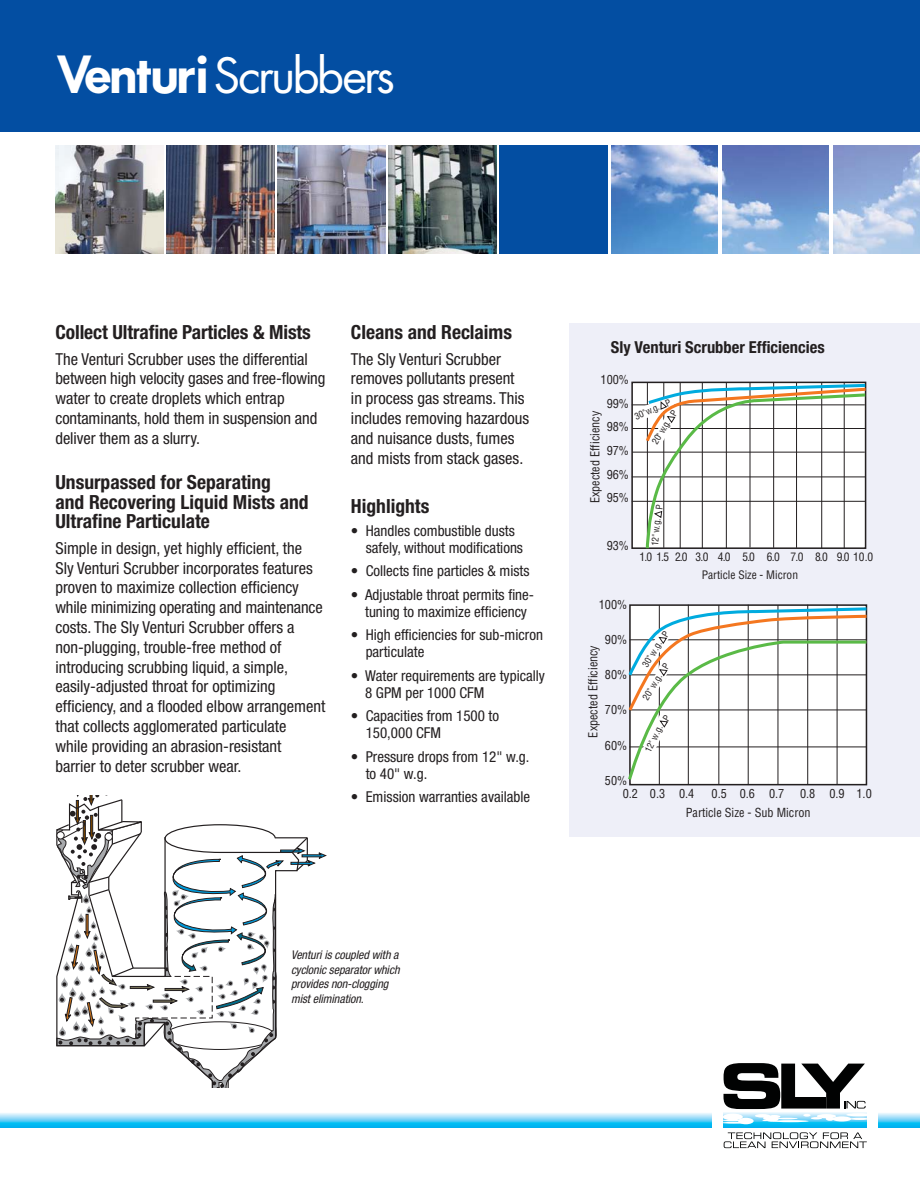
<style>
.page{position:relative;width:920px;height:1188px;background:#fff}
.page>*{position:absolute;margin:0;border:0;box-sizing:border-box;transform-origin:0 0}
.t1{font:47.25px "Futura";letter-spacing:-.06em;color:#fff}
.t2{font:700 condensed 19.5px/19.5px "Helvetica Neue LT Std";color:#231f20}
.t3{font:condensed 16.5px/19.8px "Helvetica Neue LT Std";color:#231f20}
.t4{font:700 condensed 16.5px "Helvetica Neue LT Std";color:#231f20}
.t5{font:condensed 15px/17.2px "Helvetica Neue LT Std";color:#231f20}
.t6{font:condensed 12.15px/23.7px "Helvetica";color:#231f20}
.t7{font:italic condensed 12px/14.4px "Helvetica Neue LT Std";letter-spacing:-.005em;color:#231f20}
.t8{font:condensed 11.4px "Helvetica";color:#231f20}
.t9{font:condensed 9.15px "Helvetica";color:#231f20}
.s1{font-weight:600}
</style>
<div class="page">
<div style="left:568px;top:323px;width:351px;height:513px;background:#eeeff8"></div>
<div style="left:0;top:0;width:919px;height:132px;background:#034ea2"></div>
<div style="left:629px;top:604px;width:238px;height:181px;border:2px solid #231f20"></div>
<hr style="left:836px;top:605px;width:1px;height:180px;background:#231f20">
<hr style="left:807px;top:605px;width:1px;height:180px;background:#231f20">
<hr style="left:777px;top:605px;width:1px;height:179px;background:#231f20">
<hr style="left:747px;top:605px;width:1px;height:180px;background:#231f20">
<hr style="left:718px;top:605px;width:1px;height:179px;background:#231f20">
<hr style="left:687px;top:605px;width:1px;height:180px;background:#231f20">
<hr style="left:658px;top:605px;width:1px;height:180px;background:#231f20">
<svg style="left:723px;top:1132px;width:143px;height:16px"></svg>
<svg style="left:723px;top:1121px;width:142px;height:6px"></svg>
<div style="left:738px;top:1118px;width:15px;height:6px;background:#fff;border-radius:50%"></div>
<hr style="left:721px;top:1122px;width:25px;height:2px;background:#fff;border-radius:50%">
<hr style="left:772px;top:1120px;width:36px;height:2px;background:#fff;border-radius:50%">
<svg style="left:723px;top:1063px;width:142px;height:58px"></svg>
<svg style="left:0;top:1113px;width:711px;height:14px;background:#66d1f6"></svg>
<svg style="left:878px;top:1113px;width:41px;height:14px"></svg>
<hr style="left:631px;top:501px;width:234px;height:1px;background:#231f20">
<hr style="left:631px;top:477px;width:234px;height:1px;background:#231f20">
<hr style="left:632px;top:452px;width:232px;height:1px;background:#231f20">
<hr style="left:632px;top:428px;width:233px;height:1px;background:#231f20">
<hr style="left:631px;top:404px;width:233px;height:1px;background:#231f20">
<svg style="left:56px;top:795px;width:270px;height:293px"></svg>
<img style="left:55px;top:145px;width:108px;height:108px">
<img style="left:166px;top:145px;width:108px;height:108px">
<img style="left:277px;top:145px;width:108px;height:108px">
<img style="left:388px;top:145px;width:108px;height:108px">
<div style="left:499px;top:145px;width:108px;height:108px;background:#034ea2"></div>
<img style="left:611px;top:146px;width:107px;height:107px">
<img style="left:722px;top:146px;width:107px;height:107px">
<img style="left:833px;top:146px;width:86px;height:107px">
<svg style="left:628px;top:606px;width:240px;height:176px;background:#d8dad7"></svg>
<svg style="left:638px;top:382px;width:229px;height:167px;background:#e2e4e1"></svg>
<h1 class="t1" style="left:55px;top:54px;width:341px"><span class="s1">Venturi</span>Scrubbers</h1>
<p class="t2" style="left:55px;top:324px;width:257px">Collect Ultrafine Particles &amp; Mists</p>
<p class="t3" style="left:55px;top:351px;width:271px">The Venturi Scrubber uses the differential between high velocity gases and free-flowing water to create droplets which entrap contaminants, hold them in suspension and deliver them as a slurry.</p>
<p class="t2" style="left:55px;top:475px;width:255px">Unsurpassed for Separating<br>and Recovering Liquid Mists and<br>Ultrafine Particulate</p>
<p class="t3" style="left:55px;top:540px;width:271px">Simple in design, yet highly efficient, the<br>Sly Venturi Scrubber incorporates features proven to maximize collection efficiency while minimizing operating and maintenance costs. The Sly Venturi Scrubber offers a non-plugging, trouble-free method of introducing scrubbing liquid, a simple, easily-adjusted throat for optimizing efficiency, and a flooded elbow arrangement that collects agglomerated particulate<br>while providing an abrasion-resistant barrier to deter scrubber wear.</p>
<p class="t2" style="left:351px;top:324px;width:162px">Cleans and Reclaims</p>
<p class="t3" style="left:351px;top:351px;width:180px">The Sly Venturi Scrubber removes pollutants present in process gas streams. This includes removing hazardous and nuisance dusts, fumes and mists from stack gases.</p>
<p class="t2" style="left:351px;top:498px;width:80px">Highlights</p>
<p class="t5" style="left:365px;top:524px;width:159px;text-indent:-15px">• Handles combustible dusts safely, without modifications</p>
<p class="t5" style="left:351px;top:564px;width:180px">• Collects fine particles &amp; mists</p>
<p class="t5" style="left:351px;top:588px;width:185px;text-align:center">• Adjustable throat permits fine&shy;tuning to maximize efficiency</p>
<p class="t5" style="left:365px;top:628px;width:179px;text-indent:-15px">• High efficiencies for sub-micron particulate</p>
<p class="t5" style="left:365px;top:669px;width:181px;text-indent:-14px">• Water requirements are typically<br>8 GPM per 1000 CFM</p>
<p class="t5" style="left:365px;top:709px;width:135px;text-indent:-15px">• Capacities from 1500 to<br>150,000 CFM</p>
<p class="t5" style="left:365px;top:750px;width:165px;text-indent:-15px">• Pressure drops from 12" w.g. to 40" w.g.</p>
<p class="t5" style="left:351px;top:790px;width:181px">• Emission warranties available</p>
<p class="t4" style="left:610px;top:341px;width:215px">Sly Venturi Scrubber Efficiencies</p>
<p class="t6" style="left:600px;top:369px;width:30px;text-align:center">100%<br>99%<br>98%<br>97%<br>96%<br>95%</p>
<p class="t6" style="left:606px;top:535px;width:24px">93%</p>
<p class="t9" style="left:633px;top:414px;width:28px;rotate:-24deg">30" w.g.</p>
<p class="t6" style="left:584px;top:503px;width:94px;rotate:-90deg">Expected Efficiency</p>
<p class="t9" style="left:651px;top:442px;width:28px;rotate:-59deg">20" w.g.</p>
<p class="t9" style="left:651px;top:545px;width:28px;rotate:-85deg">12" w.g.</p>
<p class="t8" style="left:639px;top:553px;width:235px">1.0 1.5 2.0 3.0 4.0 5.0 6.0 7.0 8.0 9.0 10.0</p>
<p class="t6" style="left:598px;top:593px;width:30px">100%</p>
<p class="t6" style="left:604px;top:629px;width:24px">90%</p>
<p class="t6" style="left:604px;top:664px;width:24px">80%</p>
<p class="t6" style="left:604px;top:699px;width:24px">70%</p>
<p class="t6" style="left:604px;top:734px;width:24px">60%</p>
<p class="t6" style="left:622px;top:775px;width:73px;line-height:13.4px;text-indent:-18px">50%<br>0.2 0.3 0.4</p>
<p class="t9" style="left:641px;top:665px;width:43px;rotate:-59deg">30" w.g. P</p>
<p class="t6" style="left:582px;top:738px;width:94px;rotate:-90deg">Expected Efficiency</p>
<p class="t9" style="left:641px;top:698px;width:30px;rotate:-59deg">20" w.g.</p>
<p class="t9" style="left:644px;top:750px;width:30px;rotate:-64deg">12" w.g.</p>
<p class="t8" style="left:701px;top:571px;width:98px">Particle Size - Micron</p>
<p class="t6" style="left:711px;top:783px;width:74px">0.5 0.6 0.7</p>
<p class="t6" style="left:800px;top:783px;width:73px">0.8 0.9 1.0</p>
<p class="t6" style="left:685px;top:802px;width:126px">Particle Size - Sub Micron</p>
<p class="t7" style="left:291px;top:949px;width:110px">Venturi is coupled with a cyclonic separator which provides non-clogging mist elimination.</p>
</div>
